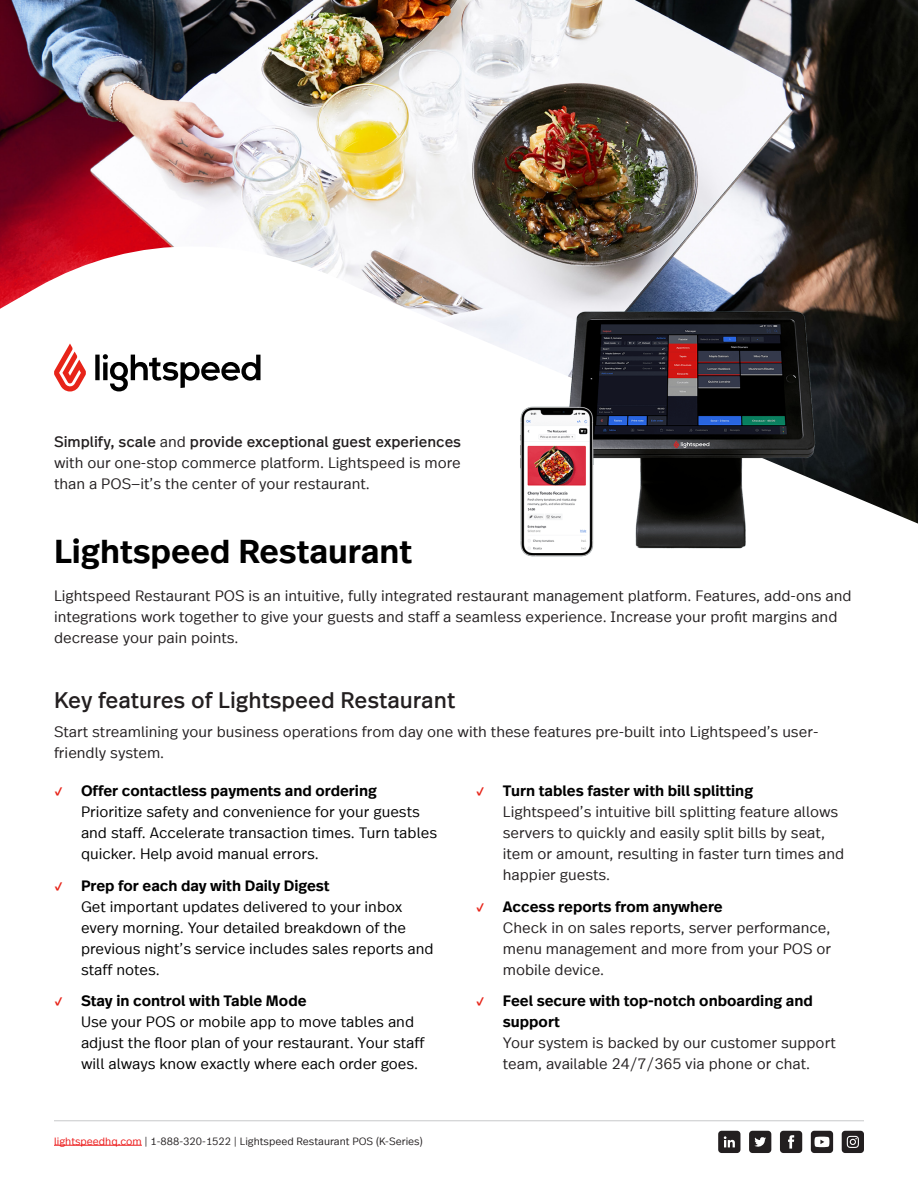
<style>
.page{position:relative;width:918px;height:1188px;background:#fff}
.page>*{position:absolute;margin:0;border:0;box-sizing:border-box;transform-origin:0 0}
.Product_Name{font:600 33px "Real Text Offc";color:#000}
.t1{font:22.5px "Real Text Offc";color:#231f20}
.Paragraph{font:300 15px/21px "Real Text Offc";color:#231f20}
.t2{font:300 15px/21px "Real Text Offc";color:#000}
.t3{font:300 10.5px "Real Text Offc";color:#231f20}
.s1{font-weight:400}
.s2{font-weight:400;color:#e72419}
.s3{font-weight:600}
.s4{font-weight:600;color:#000}
.s5{color:#ec1818}
</style>
<div class="page">
<hr style="left:54px;top:1121px;width:810px;height:1px;background:#c7c8ca">
<svg style="left:718px;top:1131px;width:22px;height:22px"></svg>
<svg style="left:780px;top:1131px;width:22px;height:22px"></svg>
<svg style="left:842px;top:1131px;width:22px;height:22px"></svg>
<svg style="left:811px;top:1131px;width:22px;height:22px"></svg>
<svg style="left:749px;top:1131px;width:22px;height:22px"></svg>
<hr style="left:54px;top:1145px;width:88px;height:1px;background:#ec1818">
<img style="left:0;top:0;width:918px;height:231px">
<svg style="left:0;top:231px;width:918px;height:293px"></svg>
<img style="left:479px;top:300px;width:385px;height:257px">
<svg style="left:54px;top:344px;width:32px;height:47px"></svg>
<svg style="left:95px;top:354px;width:166px;height:37px"></svg>
<p class="Paragraph" style="left:54px;top:431px;width:409px;text-align:justify"><span class="s1">Simplify, scale</span> and <span class="s1">provide exceptional guest experiences </span>with our one-stop commerce platform. Lightspeed is more than a POS—it’s the center of your restaurant.</p>
<p class="Product_Name" style="left:54px;top:530px;width:360px">Lightspeed Restaurant</p>
<p class="Paragraph" style="left:54px;top:585px;width:799px">Lightspeed Restaurant POS is an intuitive, fully integrated restaurant management platform. Features, add-ons and integrations work together to give your guests and staff a seamless experience. Increase your profit margins and decrease your pain points.</p>
<h2 class="t1" style="left:54px;top:687px;width:403px">Key features of Lightspeed Restaurant</h2>
<p class="Paragraph" style="left:54px;top:721px;width:766px">Start streamlining your business operations from day one with these features pre-built into Lightspeed’s user&shy;friendly system.</p>
<p class="t2" style="left:81px;top:780px;width:358px;text-indent:-27px"><span class="s2">✓</span> <span class="s3">Offer contactless payments and ordering </span>Prioritize safety and convenience for your guests and staff. Accelerate transaction times. Turn tables quicker. Help avoid manual errors.</p>
<p class="t2" style="left:81px;top:875px;width:354px;text-indent:-27px"><span class="s2">✓</span> <span class="s3">Prep for each day with Daily Digest<br></span>Get important updates delivered to your inbox every morning. Your detailed breakdown of the previous night’s service includes sales reports and staff notes.</p>
<p class="t2" style="left:81px;top:991px;width:345px;text-indent:-27px"><span class="s2">✓</span> <span class="s3">Stay in control with Table Mode<br></span>Use your POS or mobile app to move tables and adjust the floor plan of your restaurant. Your staff will always know exactly where each order goes.</p>
<p class="Paragraph" style="left:503px;top:780px;width:343px;text-indent:-27px"><span class="s2">✓</span> <span class="s4">Turn tables faster with bill splitting </span>Lightspeed’s intuitive bill splitting feature allows servers to quickly and easily split bills by seat, item or amount, resulting in faster turn times and happier guests.</p>
<p class="Paragraph" style="left:503px;top:896px;width:330px;text-indent:-27px"><span class="s2">✓</span> <span class="s4">Access reports from anywhere<br></span>Check in on sales reports, server performance, menu management and more from your POS or mobile device.</p>
<p class="Paragraph" style="left:503px;top:991px;width:334px;text-indent:-27px"><span class="s2">✓</span> <span class="s4">Feel secure with top-notch onboarding and support<br></span>Your system is backed by our customer support team, available 24/7/365 via phone or chat.</p>
<p class="t3" style="left:54px;top:1135px;width:370px"><span class="s5">lightspeedhq.com</span> | 1-888-320-1522 | Lightspeed Restaurant POS (K-Series)</p>
</div>
